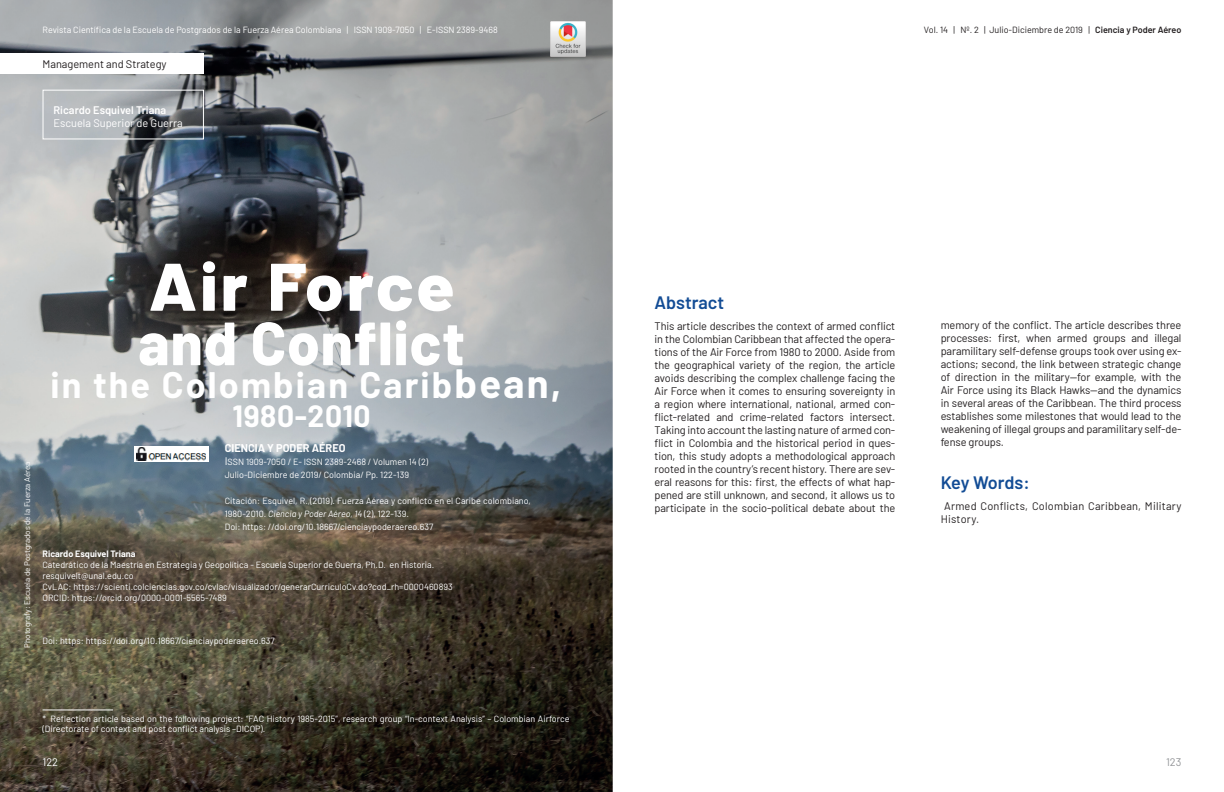
<style>
.page{position:relative;width:1224px;height:792px;background:#fff}
.page>*{position:absolute;margin:0;border:0;box-sizing:border-box;transform-origin:0 0}
.t1{font:800 67.2px "Barlow";letter-spacing:.035em;color:#fff;scale:1.04 1}
.t2{font:800 60.9px "Barlow";letter-spacing:.02em;color:#fff;scale:.95 1}
.t3{font:700 36px "Barlow";letter-spacing:.06em;color:#fff}
.t4{font:700 30px "Barlow";letter-spacing:.02em;color:#fff}
.t5{font:600 18px "Barlow";color:#124c95}
.t6{font:11px/13px "Barlow";letter-spacing:-.01em;color:#231f20;text-align:justify}
.t7{font:11px/13px "Barlow";letter-spacing:.02em;color:#231f20}
.t8{font:11px "Barlow";color:#fff}
.t9{font:600 11px "Barlow";color:#fff}
.t10{font:700 11px "Barlow";color:#fff}
.t11{font:11px "Barlow";color:#939598}
.t12{font:9px/10.8px "Barlow";color:#fff}
.t13{font:9px "Barlow";color:#231f20}
.t14{font:700 9px "Barlow";color:#fff}
.t15{font:8px "Barlow";color:#fff}
.s1{font-size:40px}
.s2{font-size:11px}
.s3{font-style:italic}
.s4{font-weight:600}
</style>
<div class="page">
<img style="left:0;top:0;width:613px;height:792px">
<svg style="left:134px;top:446px;width:75px;height:15px"></svg>
<img style="left:137px;top:447px;width:69px;height:13px">
<div style="left:0;top:54px;width:204px;height:20px;background:#fff"></div>
<hr style="left:43px;top:710px;width:70px;height:1px;background:#fff">
<div style="left:43px;top:90px;width:161px;height:49px;border:1px solid #fff"></div>
<img style="left:550px;top:22px;width:36px;height:35px">
<p class="t12" style="left:43px;top:24px;width:457px">Revista Científica de la Escuela de Postgrados de la Fuerza Aérea Colombiana | ISSN 1909-7050 | E-ISSN 2389-9468</p>
<p class="t6" style="left:43px;top:56px;width:126px">Management and Strategy</p>
<p class="t9" style="left:54px;top:102px;width:114px">Ricardo Esquivel Triana</p>
<p class="t8" style="left:54px;top:115px;width:131px">Escuela Superior de Guerra</p>
<p class="t15" style="left:22px;top:648px;width:187px;rotate:-90deg">Photografy: Escuela de Postgrados de la Fuerza Aérea</p>
<h1 class="t1" style="left:149px;top:236px;width:296px">Air Force</h1>
<h2 class="t2" style="left:139px;top:298px;width:345px">and Conflict</h2>
<h3 class="t3" style="left:50px;top:359px;width:513px">in the Colombian Carib<span class="s1">bean,</span></h3>
<h3 class="t4" style="left:232px;top:394px;width:140px">1980-2010</h3>
<p class="t10" style="left:225px;top:440px;width:122px">CIENCIA Y PODER AÉREO</p>
<p class="t12" style="left:225px;top:454px;width:205px;line-height:13px"><span class="s2">I</span>SSN 1909-7050 / E- ISSN 2389-2468 / Volumen 14 (2)<br>Julio-Diciembre de 2019/ Colombia/ Pp. 122-139</p>
<p class="t12" style="left:225px;top:493px;width:308px;line-height:13px">Citación: Esquivel, R.,(2019). Fuerza Aérea y conflicto en el Caribe colombiano,<br>1980-2010. <span class="s3">Ciencia y Poder Aéreo, 14</span> (2), 122-139.<br>Doi: https: //doi.org/10.18667/cienciaypoderaereo.637</p>
<p class="t14" style="left:43px;top:548px;width:94px">Ricardo Esquivel Triana</p>
<p class="t12" style="left:43px;top:559px;width:412px">Catedrático de la Maestría en Estrategia y Geopolítica - Escuela Superior de Guerra, Ph.D. en Historia. resquivelt@unal.edu.co<br>CvLAC: https://scienti.colciencias.gov.co/cvlac/visualizador/generarCurriculoCv.do?cod_rh=0000460893<br>ORCID: https://orcid.org/0000-0001-5565-7489</p>
<p class="t12" style="left:43px;top:635px;width:234px">Doi: https: https://doi.org/10.18667/cienciaypoderaereo.637</p>
<p class="t12" style="left:43px;top:712px;width:528px">* Reflection article based on the following project: “FAC History 1985-2015”, research group “In-context Analysis” – Colombian Airforce (Directorate of context and post conflict analysis –DICOP).</p>
<p class="t8" style="left:43px;top:755px;width:17px">122</p>
<p class="t13" style="left:924px;top:23px;width:259px">Vol. 14 | Nº. 2 | Julio-Diciembre de 2019 | <span class="s4">Ciencia y Poder Aéreo</span></p>
<h3 class="t5" style="left:655px;top:289px;width:71px">Abstract</h3>
<p class="t6" style="left:655px;top:319px;width:242px">This article describes the context of armed conflict in the Colombian Caribbean that affected the opera&shy;tions of the Air Force from 1980 to 2000. Aside from the geographical variety of the region, the article avoids describing the complex challenge facing the Air Force when it comes to ensuring sovereignty in a region where international, national, armed con&shy;flict-related and crime-related factors intersect.<br>Taking into account the lasting nature of armed con&shy;flict in Colombia and the historical period in ques&shy;tion, this study adopts a methodological approach rooted in the country’s recent history. There are sev&shy;eral reasons for this: first, the effects of what hap&shy;pened are still unknown, and second, it allows us to participate in the socio-political debate about the</p>
<p class="t6" style="left:941px;top:317px;width:242px">memory of the conflict. The article describes three processes: first, when armed groups and illegal paramilitary self-defense groups took over using ex&shy;actions; second, the link between strategic change of direction in the military—for example, with the Air Force using its Black Hawks—and the dynamics in several areas of the Caribbean. The third process establishes some milestones that would lead to the weakening of illegal groups and paramilitary self-de&shy;fense groups.</p>
<h3 class="t5" style="left:941px;top:469px;width:91px">Key Words:</h3>
<p class="t7" style="left:941px;top:499px;width:242px;text-indent:4px">Armed Conflicts, Colombian Caribbean, Military<br>History.</p>
<p class="t11" style="left:1166px;top:755px;width:17px">123</p>
</div>
